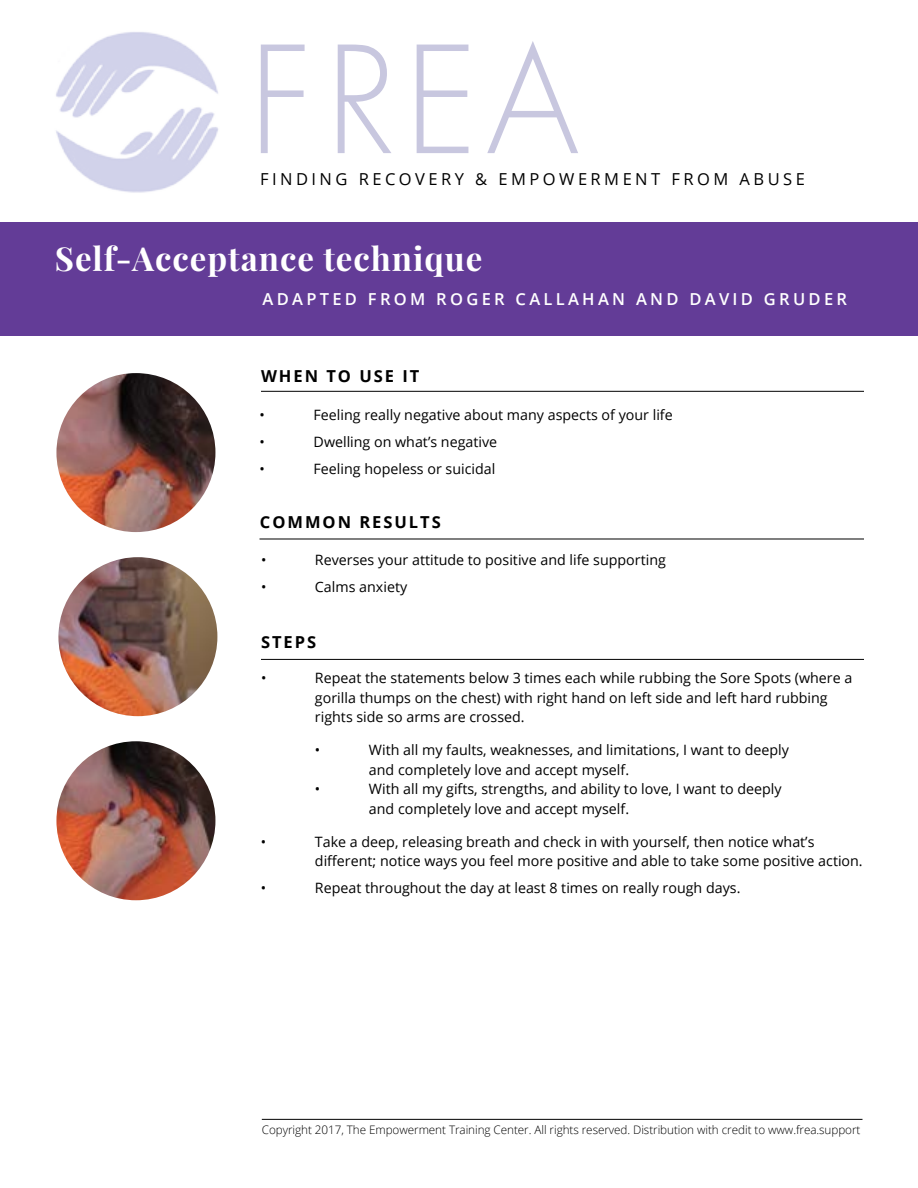
<style>
.page{position:relative;width:918px;height:1188px;background:#fff}
.page>*{position:absolute;margin:0;border:0;box-sizing:border-box;transform-origin:0 0}
.t1{font:300 144px "Futura";color:#c8c7df}
.t2{font:700 33px "Playfair Display";letter-spacing:.03em;color:#fff}
.t3{font:600 16.5px "Open Sans";letter-spacing:.2em;color:#fff}
.t4{font:16.5px "Open Sans";letter-spacing:.21em;color:#000}
.t5{font:700 16.5px "Open Sans";letter-spacing:.12em;color:#000}
.t6{font:14.25px/19.5px "Open Sans";color:#000}
.t7{font:300 11.7px "Open Sans";letter-spacing:-.005em;color:#000}
</style>
<div class="page">
<div style="left:0;top:222px;width:918px;height:114px;background:#633c97"></div>
<hr style="left:261px;top:659px;width:603px;height:1px;background:#000">
<hr style="left:260px;top:539px;width:604px;height:1px;background:#000">
<img style="left:56px;top:373px;width:159px;height:159px;border-radius:79px">
<img style="left:58px;top:557px;width:159px;height:159px;border-radius:79px">
<hr style="left:261px;top:391px;width:603px;height:1px;background:#000">
<hr style="left:262px;top:1119px;width:601px;height:1px;background:#000">
<img style="left:56px;top:32px;width:162px;height:161px">
<img style="left:56px;top:741px;width:159px;height:159px;border-radius:79px">
<h1 class="t1" style="left:249px;top:8px;width:331px">FREA</h1>
<p class="t4" style="left:260px;top:168px;width:546px">FINDING RECOVERY &amp; EMPOWERMENT FROM ABUSE</p>
<h2 class="t2" style="left:55px;top:238px;width:429px">Self-Acceptance technique</h2>
<p class="t3" style="left:263px;top:288px;width:586px">ADAPTED FROM ROGER CALLAHAN AND DAVID GRUDER</p>
<p class="t5" style="left:261px;top:365px;width:160px">WHEN TO USE IT</p>
<p class="t6" style="left:260px;top:405px;width:7px">•</p>
<p class="t6" style="left:314px;top:405px;width:361px">Feeling really negative about many aspects of your life</p>
<p class="t6" style="left:260px;top:432px;width:7px">•</p>
<p class="t6" style="left:314px;top:432px;width:185px">Dwelling on what’s negative</p>
<p class="t6" style="left:260px;top:459px;width:7px">•</p>
<p class="t6" style="left:314px;top:459px;width:183px">Feeling hopeless or suicidal</p>
<p class="t5" style="left:260px;top:510px;width:183px">COMMON RESULTS</p>
<p class="t6" style="left:261px;top:550px;width:7px">•</p>
<p class="t6" style="left:315px;top:550px;width:352px">Reverses your attitude to positive and life supporting</p>
<p class="t6" style="left:261px;top:577px;width:7px">•</p>
<p class="t6" style="left:315px;top:577px;width:94px">Calms anxiety</p>
<p class="t5" style="left:261px;top:630px;width:57px">STEPS</p>
<p class="t6" style="left:261px;top:668px;width:7px">•</p>
<p class="t6" style="left:315px;top:668px;width:539px">Repeat the statements below 3 times each while rubbing the Sore Spots (where a gorilla thumps on the chest) with right hand on left side and left hard rubbing rights side so arms are crossed.</p>
<p class="t6" style="left:315px;top:740px;width:7px">•</p>
<p class="t6" style="left:369px;top:740px;width:422px">With all my faults, weaknesses, and limitations, I want to deeply and completely love and accept myself.</p>
<p class="t6" style="left:315px;top:779px;width:7px">•</p>
<p class="t6" style="left:369px;top:779px;width:414px">With all my gifts, strengths, and ability to love, I want to deeply and completely love and accept myself.</p>
<p class="t6" style="left:261px;top:832px;width:7px">•</p>
<p class="t6" style="left:315px;top:832px;width:549px">Take a deep, releasing breath and check in with yourself, then notice what’s different; notice ways you feel more positive and able to take some positive action.</p>
<p class="t6" style="left:261px;top:878px;width:7px">•</p>
<p class="t6" style="left:315px;top:878px;width:427px">Repeat throughout the day at least 8 times on really rough days.</p>
<p class="t7" style="left:262px;top:1121px;width:600px">Copyright 2017, The Empowerment Training Center. All rights reserved. Distribution with credit to www.frea.support</p>
</div>
